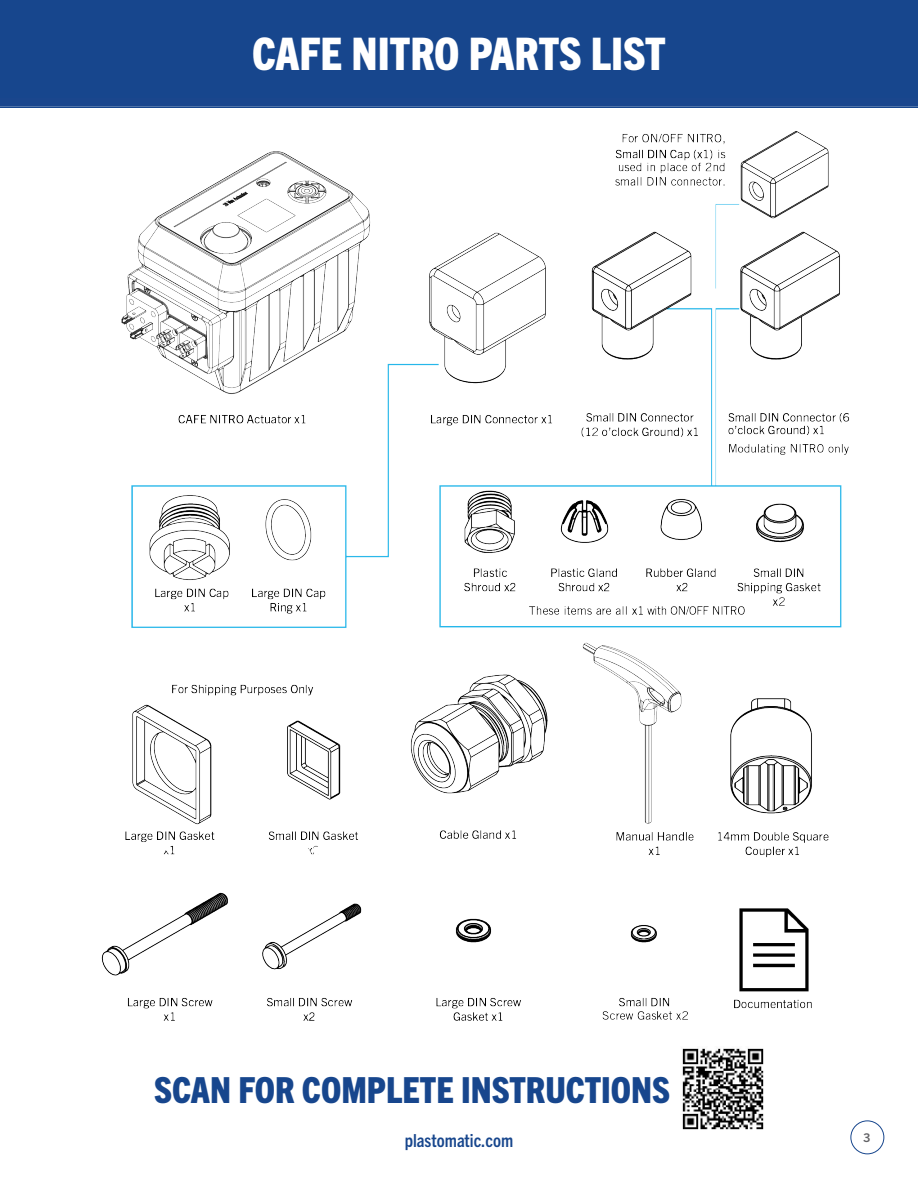
<style>
.page{position:relative;width:918px;height:1188px;background:#fff}
.page>*{position:absolute;margin:0;border:0;box-sizing:border-box;transform-origin:0 0}
.t1{font:800 condensed 45px "Trade Gothic Next LT Pro";color:#fff}
.Header_2{font:800 condensed 36px "Trade Gothic Next LT Pro";color:#17468d}
.t2{font:700 condensed 18px "Trade Gothic Next LT Pro";color:#17468d}
.t3{font:700 12px "Trade Gothic Next LT Pro";color:#636366}
</style>
<div class="page">
<div style="left:850px;top:1120px;width:34px;height:34px;border:1px solid #17468d;border-radius:50%"></div>
<div style="left:0;top:0;width:918px;height:108px;background:#17468d"></div>
<img style="left:0;top:106px;width:918px;height:915px">
<hr style="left:0;top:945px;width:1px;height:243px;background:#17468d">
<img style="left:682px;top:1048px;width:82px;height:82px">
<p class="t1" style="left:252px;top:23px;width:415px">CAFE NITRO PARTS LIST</p>
<p class="Header_2" style="left:154px;top:1065px;width:518px">SCAN FOR COMPLETE INSTRUCTIONS</p>
<p class="t2" style="left:405px;top:1128px;width:110px">plastomatic.com</p>
<p class="t3" style="left:864px;top:1129px;width:8px">3</p>
</div>
